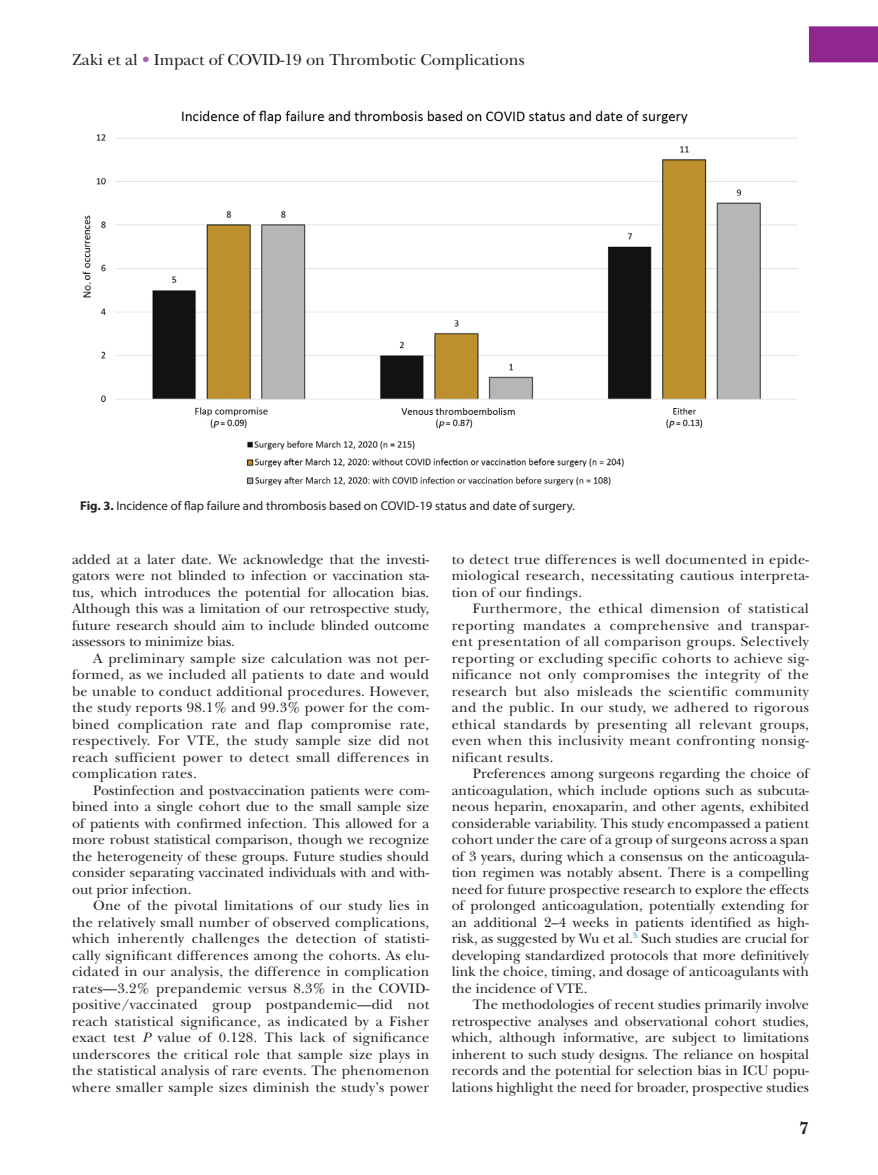
<style>
.page{position:relative;width:878px;height:1175px;background:#fff}
.page>*{position:absolute;margin:0;border:0;box-sizing:border-box;transform-origin:0 0}
.t1{font:700 18px "New Baskerville Std";color:#231f20}
.t2{font:16.5px "New Baskerville Std";color:#231f20}
.t3{font:14.25px/16.5px "New Baskerville Std";letter-spacing:.01em;color:#231f20;text-align:justify}
.t4{font:12.75px "Myriad Pro";color:#231f20}
.s1{color:#a866aa}
.s2{font-weight:700}
.s3{font-style:italic}
</style>
<div class="page">
<div style="left:808px;top:26px;width:70px;height:36px;background:#8f278f"></div>
<img style="left:82px;top:110px;width:716px;height:376px">
<p class="t2" style="left:72px;top:50px;width:454px">Zaki et al <span class="s1">•</span> Impact of COVID-19 on Thrombotic Complications</p>
<p class="t4" style="left:80px;top:498px;width:496px"><span class="s2">Fig. 3.</span> I ncidence of flap failure and thrombosis based on COVID-19 status and date of surgery.</p>
<p class="t3" style="left:72px;top:551px;width:359px">added at a later date. We acknowledge that the investi&shy;gators were not blinded to infection or vaccination sta&shy;tus, which introduces the potential for allocation bias.<br>Although this was a limitation of our retrospective study, future research should aim to include blinded outcome assessors to minimize bias.</p>
<p class="t3" style="left:72px;top:650px;width:359px;text-indent:21px">A preliminary sample size calculation was not per&shy;formed, as we included all patients to date and would be unable to conduct additional procedures. However, the study reports 98.1% and 99.3% power for the com&shy;bined complication rate and flap compromise rate, respectively. For VTE, the study sample size did not reach sufficient power to detect small differences in complication rates.</p>
<p class="t3" style="left:72px;top:782px;width:359px;text-indent:21px">Postinfection and postvaccination patients were com&shy;bined into a single cohort due to the small sample size of patients with confirmed infection. This allowed for a more robust statistical comparison, though we recognize the heterogeneity of these groups. Future studies should consider separating vaccinated individuals with and with&shy;out prior infection.</p>
<p class="t3" style="left:72px;top:897px;width:359px;text-indent:21px">One of the pivotal limitations of our study lies in the relatively small number of observed complications, which inherently challenges the detection of statisti&shy;cally significant differences among the cohorts. As elu&shy;cidated in our analysis, the difference in complication rates—3.2% prepandemic versus 8.3% in the COVID&shy;positive/vaccinated group postpandemic—did not reach statistical significance, as indicated by a Fisher exact test <span class="s3">P</span> value of 0.128. This lack of significance underscores the critical role that sample size plays in the statistical analysis of rare events. The phenomenon where smaller sample sizes diminish the study’s power</p>
<p class="t3" style="left:452px;top:551px;width:359px">to detect true differences is well documented in epide&shy;miological research, necessitating cautious interpreta&shy;tion of our findings.</p>
<p class="t3" style="left:452px;top:600px;width:359px;text-indent:21px">Furthermore, the ethical dimension of statistical reporting mandates a comprehensive and transpar&shy;ent presentation of all comparison groups. Selectively reporting or excluding specific cohorts to achieve sig&shy;nificance not only compromises the integrity of the research but also misleads the scientific community and the public. In our study, we adhered to rigorous ethical standards by presenting all relevant groups, even when this inclusivity meant confronting nonsig&shy;nificant results.</p>
<p class="t3" style="left:452px;top:765px;width:359px;text-indent:21px">Preferences among surgeons regarding the choice of anticoagulation, which include options such as subcuta&shy;neous heparin, enoxaparin, and other agents, exhibited considerable variability. This study encompassed a patient cohort under the care of a group of surgeons across a span of 3 years, during which a consensus on the anticoagula&shy;tion regimen was notably absent. There is a compelling need for future prospective research to explore the effects of prolonged anticoagulation, potentially extending for an additional 2–4 weeks in patients identified as high&shy;risk, as suggested by Wu et al.<sup>5</sup> Such studies are crucial for developing standardized protocols that more definitively link the choice, timing, and dosage of anticoagulants with the incidence of VTE.</p>
<p class="t3" style="left:452px;top:996px;width:359px;text-indent:21px">The methodologies of recent studies primarily involve retrospective analyses and observational cohort studies, which, although informative, are subject to limitations inherent to such study designs. The reliance on hospital records and the potential for selection bias in ICU popu&shy;lations highlight the need for broader, prospective studies</p>
<p class="t1" style="left:799px;top:1118px;width:11px">7</p>
</div>
